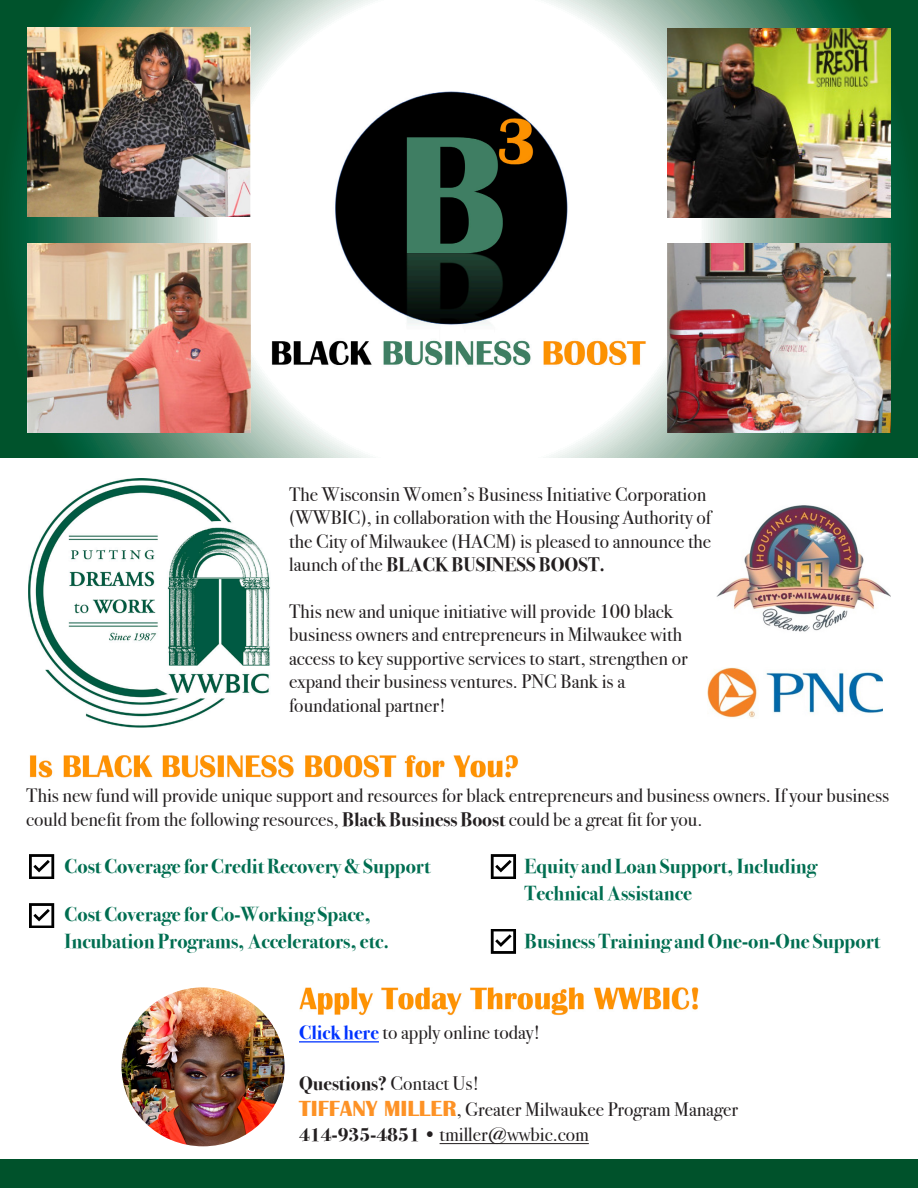
<style>
.page{position:relative;width:918px;height:1188px;background:#fff}
.page>*{position:absolute;margin:0;border:0;box-sizing:border-box;transform-origin:0 0}
.t1{font:700 20.25px/27px "Bodoni Svty Two ITCTT";color:#006e51}
.t2{font:19.5px/23.4px "Bodoni Svty Two ITCTT";color:#231f20}
.t3{font:700 19.5px "Bodoni Svty Two ITCTT";color:#231f20}
.s1{font-weight:700}
.s2{font-weight:700;color:#03f}
.s3{font-weight:400}
.s4{font-family:"Britannic";font-weight:700;font-size:22.5px;color:#fd9226}
</style>
<div class="page">
<svg style="left:0;top:0;width:918px;height:458px"></svg>
<img style="left:271px;top:91px;width:376px;height:275px">
<img style="left:668px;top:28px;width:223px;height:189px">
<img style="left:27px;top:28px;width:223px;height:189px">
<img style="left:27px;top:243px;width:223px;height:189px">
<img style="left:668px;top:243px;width:223px;height:189px">
<img style="left:708px;top:667px;width:174px;height:51px">
<img style="left:716px;top:505px;width:175px;height:127px">
<img style="left:28px;top:478px;width:242px;height:249px">
<div style="left:0;top:1160px;width:918px;height:28px;background:#00522b"></div>
<svg style="left:491px;top:855px;width:25px;height:24px"></svg>
<hr style="left:299px;top:1041px;width:80px;height:2px;background:#03f">
<hr style="left:440px;top:1143px;width:149px;height:1px;background:#231f20">
<img style="left:299px;top:987px;width:400px;height:29px">
<img style="left:29px;top:755px;width:490px;height:23px">
<svg style="left:491px;top:929px;width:25px;height:24px"></svg>
<svg style="left:29px;top:855px;width:25px;height:24px"></svg>
<svg style="left:29px;top:904px;width:25px;height:24px"></svg>
<img style="left:122px;top:987px;width:163px;height:159px">
<p class="t2" style="left:289px;top:481px;width:424px">The Wisconsin Women’s Business Initiative Corporation (WWBIC), in collaboration with the Housing Authority of the City of Milwaukee (HACM) is pleased to announce the launch of the <span class="s1">BLACK BUSINESS BOOST.</span></p>
<p class="t2" style="left:289px;top:598px;width:400px">This new and unique initiative will provide 100 black business owners and entrepreneurs in Milwaukee with access to key supportive services to start, strengthen or expand their business ventures. PNC Bank is a foundational partner!</p>
<p class="t2" style="left:26px;top:782px;width:865px">This new fund will provide unique support and resources for black entrepreneurs and business owners. If your business could benefit from the following resources, <span class="s1">Black Business Boost</span> could be a great fit for you.</p>
<p class="t1" style="left:525px;top:851px;width:294px">Equity and Loan Support, Including<br>Technical Assistance</p>
<p class="t1" style="left:525px;top:926px;width:357px">Business Training and One-on-One Support</p>
<p class="t1" style="left:65px;top:851px;width:367px">Cost Coverage for Credit Recovery &amp; Support</p>
<p class="t1" style="left:65px;top:899px;width:326px">Cost Coverage for Co-Working Space,<br>Incubation Programs, Accelerators, etc.</p>
<p class="t2" style="left:299px;top:1019px;width:243px"><span class="s2">Click here</span> to apply online today!</p>
<p class="t3" style="left:299px;top:1068px;width:182px">Questions? <span class="s3">Contact Us!</span></p>
<p class="t2" style="left:299px;top:1096px;width:441px"><span class="s4">TIFFANY MILLER</span>, Greater Milwaukee Program Manager</p>
<p class="t2" style="left:299px;top:1121px;width:291px"><span class="s1">414-935-4851 •</span> tmiller@wwbic.com</p>
</div>
